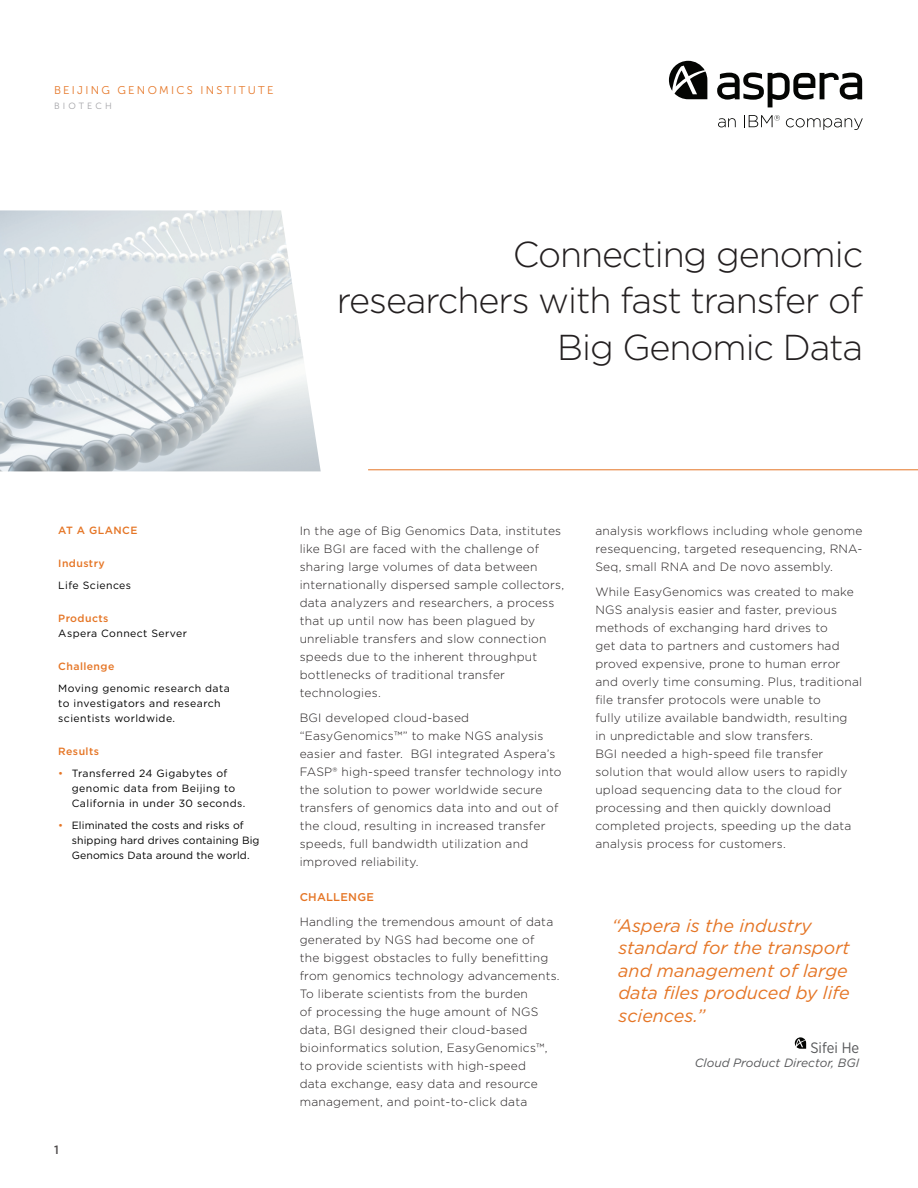
<style>
.page{position:relative;width:918px;height:1188px;background:#fff}
.page>*{position:absolute;margin:0;border:0;box-sizing:border-box;transform-origin:0 0}
.Main{font:300 36px/46.5px "Gotham";letter-spacing:-.03em;color:#231f20;text-align:right}
.t1{font:italic 18px/22.5px "Gotham";color:#e57525}
.t2{font:15px "Gotham Narrow";color:#57585a}
.Body_Copy{font:300 12px/18px "Gotham";letter-spacing:.02em;color:#231f20}
.t3{font:italic 12px "Gotham";color:#57585a}
.t4{font:500 12px "Gotham";color:#231f20}
.t5{font:11.25px "Museo Sans 300";letter-spacing:.2em;color:#e57525}
.t6{font:500 11.25px "Gotham";letter-spacing:.02em;color:#e57525}
.At_A_Glance_-_copy{font:10.5px/15px "Gotham";letter-spacing:.04em;color:#000}
.At_A_Glance_-_copy-2{font:10.5px/15px "Gotham";letter-spacing:.01em;color:#000}
.t7{font:500 10.5px "Gotham";letter-spacing:.04em;color:#e57525}
.t8{font:9px "Museo Sans 300";letter-spacing:.35em;color:#a1a1a5}
.s1{color:#e57525}
</style>
<div class="page">
<svg style="left:669px;top:61px;width:38px;height:38px"></svg>
<svg style="left:717px;top:73px;width:145px;height:34px"></svg>
<svg style="left:718px;top:118px;width:18px;height:9px"></svg>
<svg style="left:744px;top:115px;width:36px;height:12px"></svg>
<svg style="left:786px;top:118px;width:77px;height:12px"></svg>
<svg style="left:795px;top:1037px;width:11px;height:12px"></svg>
<hr style="left:368px;top:469px;width:550px;height:1px;background:#e57525">
<img style="left:0;top:210px;width:321px;height:261px">
<p class="t5" style="left:54px;top:84px;width:221px">BEIJING GENOMICS INSTITUTE</p>
<p class="t8" style="left:54px;top:101px;width:59px">BIOTECH</p>
<p class="Main" style="left:513px;top:230px;width:352px">Connecting genomic</p>
<p class="Main" style="left:337px;top:276px;width:528px">researchers with fast transfer of<br>Big Genomic Data</p>
<p class="t7" style="left:58px;top:523px;width:81px">AT A GLANCE</p>
<p class="t7" style="left:58px;top:556px;width:48px">Industry</p>
<p class="At_A_Glance_-_copy" style="left:58px;top:577px;width:74px">Life Sciences</p>
<p class="t7" style="left:58px;top:611px;width:52px">Products</p>
<p class="At_A_Glance_-_copy" style="left:58px;top:626px;width:130px">Aspera Connect Server</p>
<p class="t7" style="left:58px;top:660px;width:58px">Challenge</p>
<p class="At_A_Glance_-_copy" style="left:58px;top:681px;width:173px">Moving genomic research data to investigators and research scientists worldwide.</p>
<p class="t7" style="left:58px;top:744px;width:42px">Results</p>
<p class="At_A_Glance_-_copy" style="left:72px;top:765px;width:175px;text-indent:-14px"><span class="s1">•</span> Transferred 24 Gigabytes of genomic data from Beijing to<br>California in under 30 seconds.</p>
<p class="At_A_Glance_-_copy-2" style="left:72px;top:817px;width:189px;text-indent:-14px"><span class="s1">•</span> Eliminated the costs and risks of shipping hard drives containing Big<br>Genomics Data around the world.</p>
<p class="t4" style="left:54px;top:1142px;width:6px">1</p>
<p class="Body_Copy" style="left:300px;top:521px;width:266px">In the age of Big Genomics Data, institutes like BGI are faced with the challenge of sharing large volumes of data between internationally dispersed sample collectors, data analyzers and researchers, a process that up until now has been plagued by unreliable transfers and slow connection speeds due to the inherent throughput bottlenecks of traditional transfer technologies.</p>
<p class="Body_Copy" style="left:300px;top:708px;width:263px">BGI developed cloud-based “EasyGenomics™” to make NGS analysis easier and faster. BGI integrated Aspera’s FASP® high-speed transfer technology into the solution to power worldwide secure transfers of genomics data into and out of the cloud, resulting in increased transfer speeds, full bandwidth utilization and improved reliability.</p>
<p class="t6" style="left:300px;top:890px;width:76px">CHALLENGE</p>
<p class="Body_Copy" style="left:300px;top:912px;width:262px">Handling the tremendous amount of data generated by NGS had become one of<br>the biggest obstacles to fully benefitting from genomics technology advancements.<br>To liberate scientists from the burden<br>of processing the huge amount of NGS data, BGI designed their cloud-based bioinformatics solution, EasyGenomics™, to provide scientists with high-speed<br>data exchange, easy data and resource management, and point-to-click data</p>
<p class="Body_Copy" style="left:595px;top:521px;width:269px;text-align:justify">analysis workflows including whole genome resequencing, targeted resequencing, RNA-Seq, small RNA and De novo assembly.</p>
<p class="Body_Copy" style="left:595px;top:582px;width:268px">While EasyGenomics was created to make NGS analysis easier and faster, previous methods of exchanging hard drives to<br>get data to partners and customers had proved expensive, prone to human error and overly time consuming. Plus, traditional file transfer protocols were unable to<br>fully utilize available bandwidth, resulting<br>in unpredictable and slow transfers.<br>BGI needed a high-speed file transfer solution that would allow users to rapidly upload sequencing data to the cloud for processing and then quickly download completed projects, speeding up the data analysis process for customers.</p>
<p class="t1" style="left:618px;top:914px;width:233px;text-indent:-6px">“Aspera is the industry standard for the transport and management of large data files produced by life sciences.”</p>
<p class="t2" style="left:810px;top:1039px;width:50px">Sifei He</p>
<p class="t3" style="left:695px;top:1056px;width:166px">Cloud Product Director, BGI</p>
</div>
